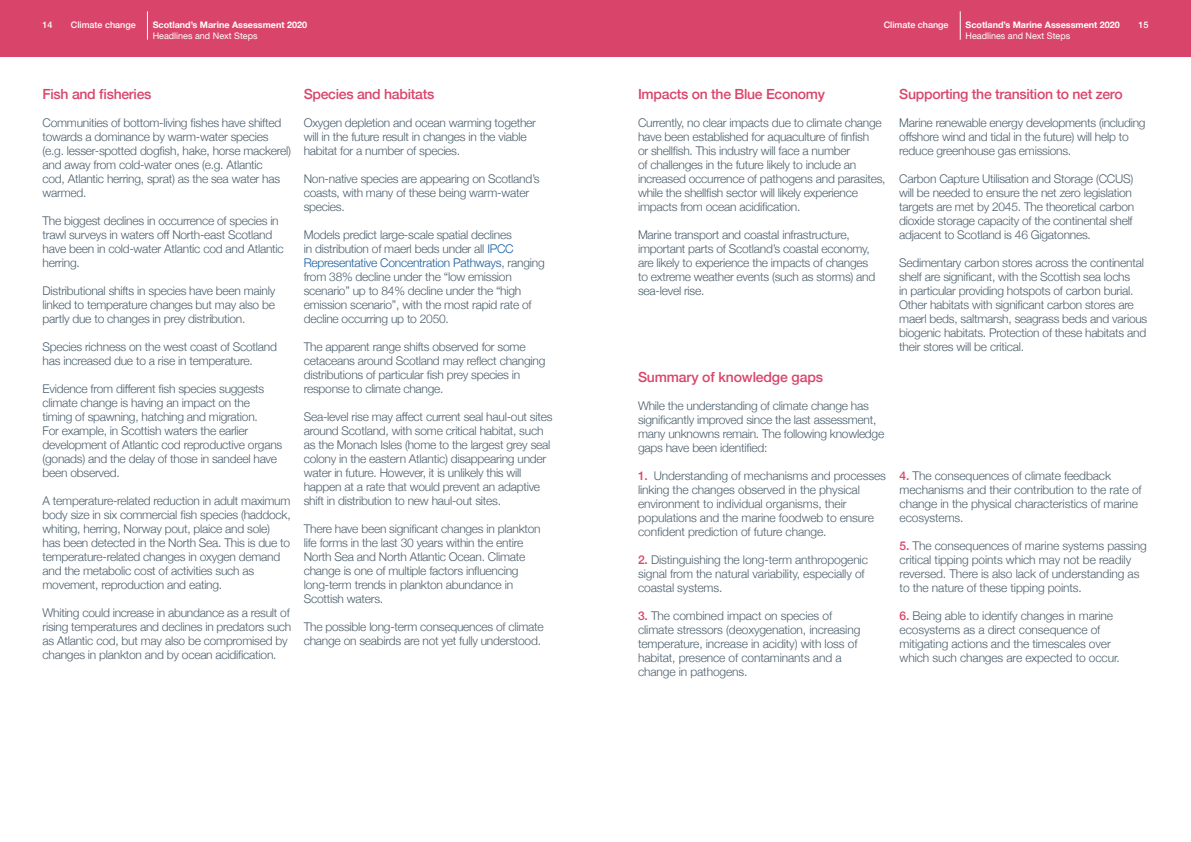
<style>
.page{position:relative;width:1191px;height:842px;background:#fff}
.page>*{position:absolute;margin:0;border:0;box-sizing:border-box;transform-origin:0 0}
.t1{font:500 14px "Helvetica Neue";letter-spacing:-.02em;color:#d9456a}
.t2{font:300 12px/14px "Helvetica Neue";letter-spacing:-.02em;color:#4b5f6d}
.t3{font:700 9px "Helvetica Neue";color:#fff}
.t4{font:9px "Helvetica Neue";color:#fff}
.t5{font:500 9px "Helvetica Neue";color:#fff}
.s1{color:#175d9e}
.s2{font-weight:500;color:#d9456a}
</style>
<div class="page">
<div style="left:0;top:0;width:1191px;height:57px;background:#d9456a"></div>
<svg style="left:959px;top:11px;width:1px;height:29px"></svg>
<svg style="left:147px;top:11px;width:1px;height:29px"></svg>
<p class="t5" style="left:71px;top:17px;width:66px">Climate change</p>
<p class="t5" style="left:883px;top:17px;width:66px">Climate change</p>
<p class="t3" style="left:153px;top:18px;width:156px">Scotland’s Marine Assessment 2020</p>
<p class="t4" style="left:153px;top:29px;width:106px">Headlines and Next Steps</p>
<p class="t3" style="left:965px;top:18px;width:156px">Scotland’s Marine Assessment 2020</p>
<p class="t4" style="left:965px;top:29px;width:106px">Headlines and Next Steps</p>
<p class="t5" style="left:43px;top:18px;width:12px">14</p>
<p class="t5" style="left:1138px;top:18px;width:12px">15</p>
<p class="t1" style="left:43px;top:82px;width:110px">Fish and fisheries</p>
<p class="t2" style="left:43px;top:115px;width:250px">Communities of bottom-living fishes have shifted towards a dominance by warm-water species (e.g. lesser-spotted dogfish, hake, horse mackerel) and away from cold-water ones (e.g. Atlantic<br>cod, Atlantic herring, sprat) as the sea water has warmed.</p>
<p class="t2" style="left:43px;top:213px;width:243px">The biggest declines in occurrence of species in trawl surveys in waters off North-east Scotland have been in cold-water Atlantic cod and Atlantic herring.</p>
<p class="t2" style="left:43px;top:283px;width:234px;text-align:justify">Distributional shifts in species have been mainly linked to temperature changes but may also be partly due to changes in prey distribution.</p>
<p class="t2" style="left:43px;top:339px;width:236px">Species richness on the west coast of Scotland has increased due to a rise in temperature.</p>
<p class="t2" style="left:43px;top:381px;width:241px">Evidence from different fish species suggests climate change is having an impact on the timing of spawning, hatching and migration.<br>For example, in Scottish waters the earlier development of Atlantic cod reproductive organs (gonads) and the delay of those in sandeel have been observed.</p>
<p class="t2" style="left:43px;top:493px;width:250px">A temperature-related reduction in adult maximum body size in six commercial fish species (haddock, whiting, herring, Norway pout, plaice and sole) has been detected in the North Sea. This is due to temperature-related changes in oxygen demand and the metabolic cost of activities such as movement, reproduction and eating.</p>
<p class="t2" style="left:43px;top:605px;width:250px">Whiting could increase in abundance as a result of rising temperatures and declines in predators such as Atlantic cod, but may also be compromised by changes in plankton and by ocean acidification.</p>
<p class="t1" style="left:304px;top:82px;width:132px">Species and habitats</p>
<p class="t2" style="left:304px;top:115px;width:234px">Oxygen depletion and ocean warming together will in the future result in changes in the viable</p>
<p class="t2" style="left:304px;top:143px;width:158px">habitat for a number of species.</p>
<p class="t2" style="left:304px;top:171px;width:237px">Non-native species are appearing on Scotland’s</p>
<p class="t2" style="left:304px;top:185px;width:227px">coasts, with many of these being warm-water species.</p>
<p class="t2" style="left:304px;top:227px;width:242px">Models predict large-scale spatial declines<br>in distribution of maerl beds under all <span class="s1">IPCC Representative Concentration Pathways</span>, ranging from 38% decline under the “low emission scenario” up to 84% decline under the “high emission scenario”, with the most rapid rate of decline occurring up to 2050.</p>
<p class="t2" style="left:304px;top:339px;width:243px">The apparent range shifts observed for some cetaceans around Scotland may reflect changing distributions of particular fish prey species in response to climate change.</p>
<p class="t2" style="left:304px;top:409px;width:250px">Sea-level rise may affect current seal haul-out sites around Scotland, with some critical habitat, such as the Monach Isles (home to the largest grey seal colony in the eastern Atlantic) disappearing under water in future. However, it is unlikely this will happen at a rate that would prevent an adaptive shift in distribution to new haul-out sites.</p>
<p class="t2" style="left:304px;top:521px;width:238px">There have been significant changes in plankton life forms in the last 30 years within the entire North Sea and North Atlantic Ocean. Climate change is one of multiple factors influencing long-term trends in plankton abundance in Scottish waters.</p>
<p class="t2" style="left:304px;top:619px;width:241px">The possible long-term consequences of climate change on seabirds are not yet fully understood.</p>
<p class="t1" style="left:638px;top:82px;width:188px">Impacts on the Blue Economy</p>
<p class="t2" style="left:638px;top:115px;width:249px">Currently, no clear impacts due to climate change have been established for aquaculture of finfish<br>or shellfish. This industry will face a number<br>of challenges in the future likely to include an increased occurrence of pathogens and parasites, while the shellfish sector will likely experience impacts from ocean acidification.</p>
<p class="t2" style="left:638px;top:227px;width:239px">Marine transport and coastal infrastructure, important parts of Scotland’s coastal economy, are likely to experience the impacts of changes to extreme weather events (such as storms) and sea-level rise.</p>
<p class="t1" style="left:638px;top:366px;width:186px">Summary of knowledge gaps</p>
<p class="t2" style="left:638px;top:398px;width:248px">While the understanding of climate change has significantly improved since the last assessment, many unknowns remain. The following knowledge gaps have been identified:</p>
<p class="t2" style="left:638px;top:468px;width:249px"><span class="s2">1.</span> Understanding of mechanisms and processes linking the changes observed in the physical environment to individual organisms, their populations and the marine foodweb to ensure confident prediction of future change.</p>
<p class="t2" style="left:638px;top:552px;width:231px"><span class="s2">2.</span> Distinguishing the long-term anthropogenic signal from the natural variability, especially of coastal systems.</p>
<p class="t2" style="left:638px;top:608px;width:224px"><span class="s2">3.</span> The combined impact on species of climate stressors (deoxygenation, increasing temperature, increase in acidity) with loss of habitat, presence of contaminants and a change in pathogens.</p>
<p class="t1" style="left:899px;top:82px;width:225px">Supporting the transition to net zero</p>
<p class="t2" style="left:899px;top:115px;width:248px">Marine renewable energy developments (including offshore wind and tidal in the future) will help to reduce greenhouse gas emissions.</p>
<p class="t2" style="left:899px;top:171px;width:237px">Carbon Capture Utilisation and Storage (CCUS) will be needed to ensure the net zero legislation targets are met by 2045. The theoretical carbon dioxide storage capacity of the continental shelf adjacent to Scotland is 46 Gigatonnes.</p>
<p class="t2" style="left:899px;top:255px;width:250px">Sedimentary carbon stores across the continental shelf are significant, with the Scottish sea lochs<br>in particular providing hotspots of carbon burial.<br>Other habitats with significant carbon stores are maerl beds, saltmarsh, seagrass beds and various biogenic habitats. Protection of these habitats and their stores will be critical.</p>
<p class="t2" style="left:899px;top:468px;width:243px"><span class="s2">4.</span> The consequences of climate feedback mechanisms and their contribution to the rate of change in the physical characteristics of marine ecosystems.</p>
<p class="t2" style="left:899px;top:538px;width:248px"><span class="s2">5.</span> The consequences of marine systems passing critical tipping points which may not be readily reversed. There is also lack of understanding as to the nature of these tipping points.</p>
<p class="t2" style="left:899px;top:608px;width:222px"><span class="s2">6.</span> Being able to identify changes in marine ecosystems as a direct consequence of mitigating actions and the timescales over which such changes are expected to occur.</p>
</div>
